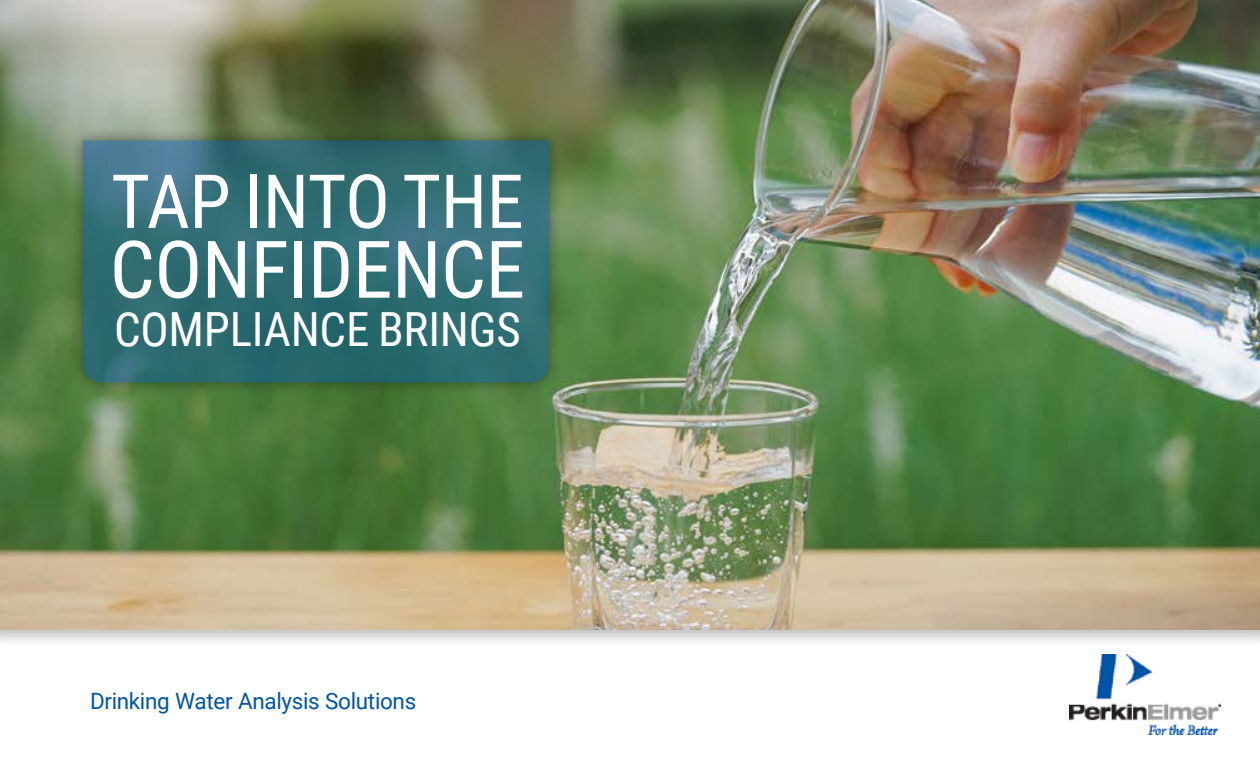
<style>
.page{position:relative;width:1260px;height:765px;background:#fff}
.page>*{position:absolute;margin:0;border:0;box-sizing:border-box;transform-origin:0 0}
.t1{font:79.5px "Roboto Condensed";letter-spacing:-.005em;color:#fff}
.t2{font:74.62px "Roboto Condensed";letter-spacing:-.005em;color:#fff}
.t3{font:47.12px "Roboto Condensed";letter-spacing:-.005em;color:#fff}
.t4{font:22.5px "Roboto";letter-spacing:-.015em;color:#0054a6}
</style>
<div class="page">
<div style="left:0;top:0;width:1260px;height:648px;background:#000;opacity:.25"></div>
<img style="left:0;top:0;width:1260px;height:630px">
<div style="left:69px;top:127px;width:494px;height:269px;background:#000;opacity:.75"></div>
<svg style="left:83px;top:140px;width:467px;height:242px;background:#306d75"></svg>
<img style="left:1070px;top:654px;width:151px;height:80px">
<h2 class="t2" style="left:111px;top:149px;width:414px">TAP INTO THE</h2>
<h1 class="t1" style="left:110px;top:214px;width:417px">CONFIDENCE</h1>
<h3 class="t3" style="left:114px;top:297px;width:408px">COMPLIANCE BRINGS</h3>
<p class="t4" style="left:90px;top:685px;width:328px">Drinking Water Analysis Solutions</p>
</div>
